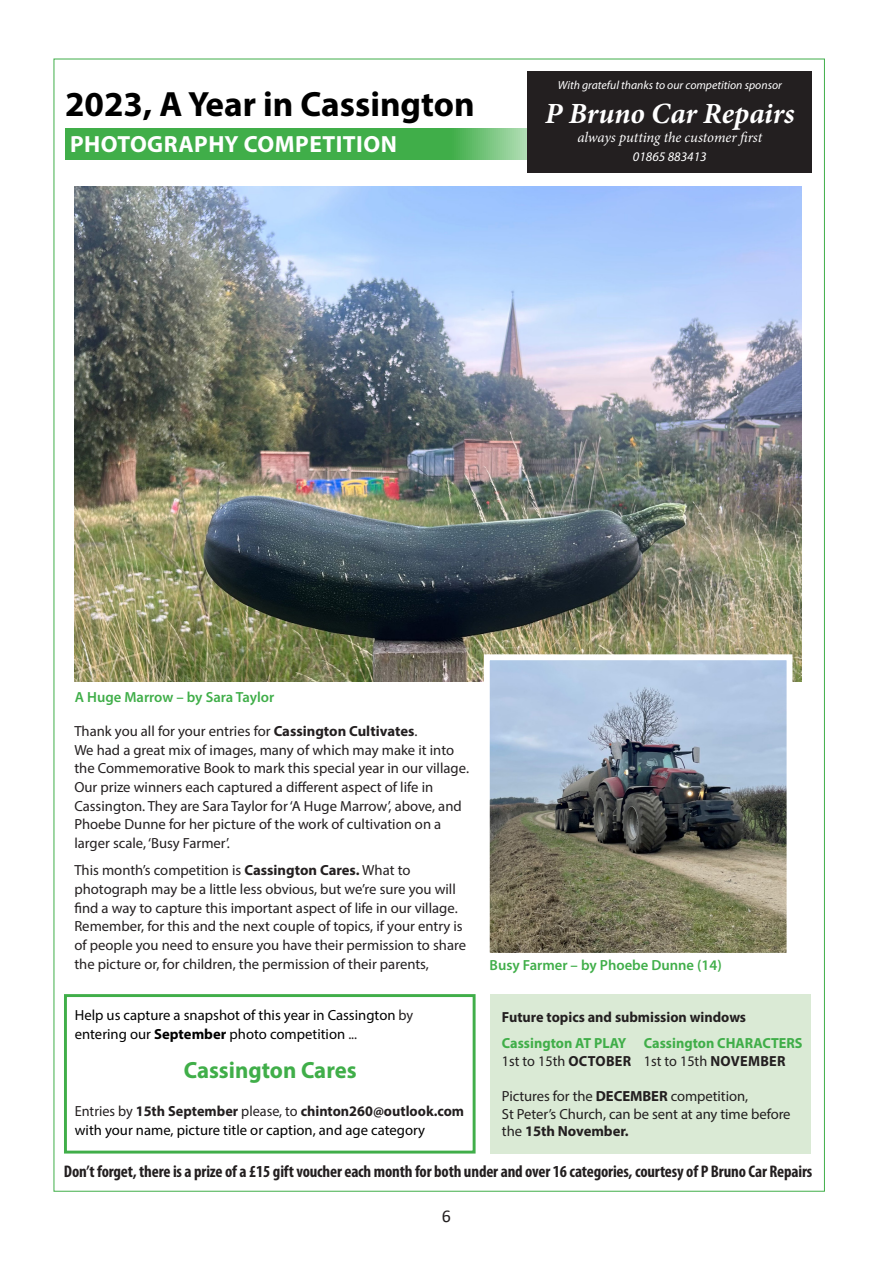
<style>
.page{position:relative;width:893px;height:1263px;background:#fff}
.page>*{position:absolute;margin:0;border:0;box-sizing:border-box;transform-origin:0 0}
.t1{font:700 35.25px "Myriad Pro";color:#000}
.t2{font:italic 700 29.4px "Minion Pro";color:#fff}
.t3{font:700 23.4px "Myriad Pro";letter-spacing:.02em;color:#fff}
.t4{font:700 23.4px "Myriad Pro";color:#40ae49}
.t5{font:18px "Calibri";color:#231f20}
.t6{font:700 condensed 16.8px "Myriad Pro";letter-spacing:-.01em;color:#231f20}
.t7{font:14.7px/18.8px "Myriad Pro";color:#231f20}
.t8{font:14.7px/19px "Myriad Pro";color:#000}
.t9{font:600 14.7px "Myriad Pro";color:#40ae49}
.t10{font:700 14.7px/25.8px "Myriad Pro";color:#231f20}
.t11{font:700 14.7px/17.5px "Myriad Pro";color:#40ae49}
.t12{font:italic 14.7px "Minion Pro";letter-spacing:-.01em;color:#fff}
.t13{font:italic 13.2px "Myriad Pro";color:#fff}
.t14{font:italic 11.7px "Myriad Pro";color:#fff}
.s1{font-weight:700}
.s2{color:#231f20}
.s3{font-weight:700;color:#231f20}
.s4{color:#40ae49}
.s5{font-weight:400;color:#231f20}
</style>
<div class="page">
<img style="left:74px;top:186px;width:728px;height:495px">
<img style="left:481px;top:651px;width:314px;height:302px">
<div style="left:65px;top:128px;width:513px;height:31px;background:#40ae49"></div>
<div style="left:527px;top:71px;width:285px;height:102px;background:#231f20"></div>
<div style="left:490px;top:994px;width:320px;height:159px;background:#daead5"></div>
<div style="left:64px;top:994px;width:412px;height:159px;border:3px solid #40ae49"></div>
<p class="t1" style="left:65px;top:81px;width:411px">2023, A Year in Cassington</p>
<p class="t3" style="left:70px;top:129px;width:328px">PHOTOGRAPHY COMPETITION</p>
<p class="t14" style="left:558px;top:78px;width:226px">With grateful thanks to our competition sponsor</p>
<p class="t2" style="left:545px;top:92px;width:251px">P Bruno Car Repairs</p>
<p class="t12" style="left:577px;top:127px;width:186px">always putting the customer first</p>
<p class="t13" style="left:633px;top:148px;width:75px">01865 883413</p>
<p class="t9" style="left:75px;top:687px;width:201px">A Huge Marrow – by Sara Taylor</p>
<p class="t7" style="left:74px;top:721px;width:396px">Thank you all for your entries for <span class="s1">Cassington Cultivates</span>.<br>We had a great mix of images, many of which may make it into the Commemorative Book to mark this special year in our village.<br>Our prize winners each captured a different aspect of life in Cassington. They are Sara Taylor for ‘A Huge Marrow’, above, and Phoebe Dunne for her picture of the work of cultivation on a larger scale, ‘Busy Farmer’.</p>
<p class="t7" style="left:74px;top:860px;width:393px">This month’s competition is <span class="s1">Cassington Cares.</span> What to photograph may be a little less obvious, but we’re sure you will find a way to capture this important aspect of life in our village.<br>Remember, for this and the next couple of topics, if your entry is of people you need to ensure you have their permission to share the picture or, for children, the permission of their parents,</p>
<p class="t8" style="left:75px;top:1005px;width:340px">Help us capture a snapshot of this year in Cassington <span class="s2">by </span>entering our <span class="s1">September</span> photo competition <span class="s2">...</span></p>
<p class="t4" style="left:184px;top:1054px;width:174px">Cassington Cares</p>
<p class="t8" style="left:75px;top:1101px;width:391px"><span class="s2">Entries by</span> <span class="s3">15th September</span> <span class="s2">please, to</span> <span class="s3">chinton260@outlook.com </span>with your name, picture title or caption, and age category</p>
<p class="t9" style="left:490px;top:955px;width:234px">Busy Farmer – by Phoebe Dunne (14)</p>
<p class="t10" style="left:502px;top:1004px;width:246px">Future topics and submission windows<br><span class="s4">Cassington AT PLAY</span></p>
<p class="t7" style="left:502px;top:1051px;width:131px">1st to 15th <span class="s1">OCTOBER</span></p>
<p class="t7" style="left:502px;top:1087px;width:290px;line-height:17.5px">Pictures for the <span class="s1">DECEMBER</span> competition,<br>St Peter’s Church, can be sent at any time before the <span class="s1">15th November.</span></p>
<p class="t11" style="left:644px;top:1034px;width:160px">Cassington CHARACTERS<br><span class="s5">1st to 15th</span> <span class="s2">NOVEMBER</span></p>
<p class="t6" style="left:64px;top:1160px;width:750px">Don’t forget, there is a prize of a £15 gift voucher each month for both under and over 16 categories, courtesy of P Bruno Car Repairs</p>
<p class="t5" style="left:442px;top:1203px;width:11px">6</p>
</div>
